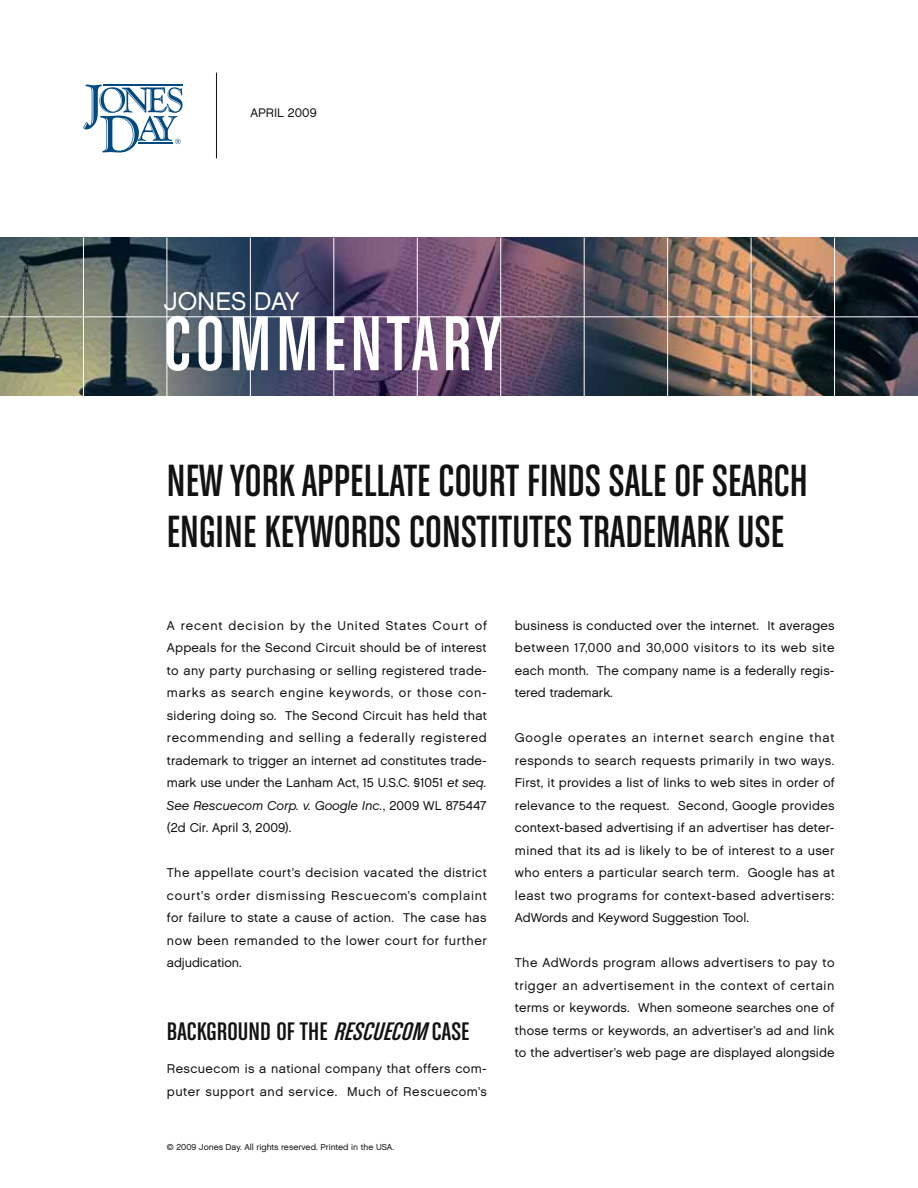
<style>
.page{position:relative;width:918px;height:1188px;background:#fff}
.page>*{position:absolute;margin:0;border:0;box-sizing:border-box;transform-origin:0 0}
.t1{font:82.5px "Chalet Comprime Cologne Sixty";letter-spacing:.055em;color:#fff}
.t2{font:48px "Chalet Comprime Cologne Sixty";letter-spacing:.005em;color:#121212}
.t3{font:27px "Chalet Comprime Cologne Sixty";letter-spacing:.005em;color:#121212;scale:1.1 1}
.t4{font:25.5px "Chalet London Nineteen Sixty";letter-spacing:-.005em;color:#fff}
.t5{font:12.75px/22.5px "Chalet London Nineteen Sixty";letter-spacing:.01em;color:#121212;text-align:justify}
.t6{font:12.75px/22.5px "Chalet London Nineteen Sixty";letter-spacing:.035em;color:#121212}
.t7{font:12.75px "Chalet Oblique London";letter-spacing:.005em;color:#121212}
.t8{font:12.3px "Chalet London Nineteen Sixty";color:#121212}
.t9{font:8.7px "Chalet London Nineteen Sixty";color:#121212}
.s1{font-family:"Chalet Oblique London"}
.s2{font-family:"Chalet London Nineteen Sixty"}
.s3{font-style:italic}
</style>
<div class="page">
<img style="left:0;top:237px;width:918px;height:158px">
<hr style="left:167px;top:238px;width:1px;height:160px;background:#fff">
<hr style="left:83px;top:238px;width:1px;height:160px;background:#fff">
<hr style="left:250px;top:238px;width:1px;height:160px;background:#fff">
<hr style="left:334px;top:238px;width:1px;height:160px;background:#fff">
<hr style="left:417px;top:238px;width:1px;height:160px;background:#fff">
<hr style="left:500px;top:238px;width:1px;height:160px;background:#fff">
<hr style="left:584px;top:238px;width:1px;height:160px;background:#fff">
<hr style="left:667px;top:238px;width:1px;height:160px;background:#fff">
<hr style="left:751px;top:238px;width:1px;height:160px;background:#fff">
<hr style="left:834px;top:238px;width:1px;height:160px;background:#fff">
<hr style="left:0;top:317px;width:918px;height:1px;background:#fff">
<hr style="left:216px;top:73px;width:1px;height:85px;background:#121212">
<svg style="left:83px;top:85px;width:100px;height:68px"></svg>
<p class="t8" style="left:250px;top:105px;width:68px">April 2009</p>
<h3 class="t4" style="left:164px;top:286px;width:137px">JONES DAY</h3>
<h1 class="t1" style="left:164px;top:298px;width:339px">COMMENTARY</h1>
<h2 class="t2" style="left:167px;top:454px;width:562px">NEW YORK APPELLATE COURT FINDS SALE OF SEARC</h2>
<h2 class="t2" style="left:790px;top:454px;width:19px">H</h2>
<h2 class="t2" style="left:167px;top:505px;width:616px">ENGINE KEYWORDS CONSTITUTES TRADEMARK USE</h2>
<p class="t5" style="left:167px;top:614px;width:322px">A recent decision by the United States Court of Appeals for the Second Circuit should be of interest to any party purchasing or selling registered trade&shy;marks as search engine keywords, or those con&shy;sidering doing so. The Second Circuit has held that recommending and selling a federally registered trademark to trigger an internet ad constitutes trade&shy;mark use under the Lanham Act, 15 U.S.C. §1051 <span class="s1">et seq.</span></p>
<p class="t7" style="left:167px;top:798px;width:321px">See Rescuecom Corp. v. Google Inc.<span class="s2">, 2009 WL 875447</span></p>
<p class="t5" style="left:167px;top:817px;width:126px">(2d Cir. April 3, 2009).</p>
<p class="t5" style="left:167px;top:862px;width:322px">The appellate court’s decision vacated the district court’s order dismissing Rescuecom’s complaint for failure to state a cause of action. The case has now been remanded to the lower court for further adjudication.</p>
<h3 class="t3" style="left:167px;top:1017px;width:208px">BACKGROUND OF THE <span class="s3">RESCUECOM</span></h3>
<h3 class="t3" style="left:432px;top:1017px;width:34px">CASE</h3>
<p class="t6" style="left:167px;top:1057px;width:321px">Rescuecom is a national company that offers com&shy;puter support and service. Much of Rescuecom’s</p>
<p class="t9" style="left:167px;top:1141px;width:229px">© 2009 Jones Day. All rights reserved. Printed in the USA.</p>
<p class="t5" style="left:515px;top:614px;width:321px">business is conducted over the internet. It averages between 17,000 and 30,000 visitors to its web site each month. The company name is a federally regis&shy;tered trademark.</p>
<p class="t5" style="left:515px;top:727px;width:321px">Google operates an internet search engine that responds to search requests primarily in two ways.<br>First, it provides a list of links to web sites in order of relevance to the request. Second, Google provides context-based advertising if an advertiser has deter&shy;mined that its ad is likely to be of interest to a user who enters a particular search term. Google has at least two programs for context-based advertisers:<br>AdWords and Keyword Suggestion Tool.</p>
<p class="t5" style="left:515px;top:952px;width:321px">The AdWords program allows advertisers to pay to trigger an advertisement in the context of certain terms or keywords. When someone searches one of those terms or keywords, an advertiser’s ad and link to the advertiser’s web page are displayed alongside</p>
</div>
